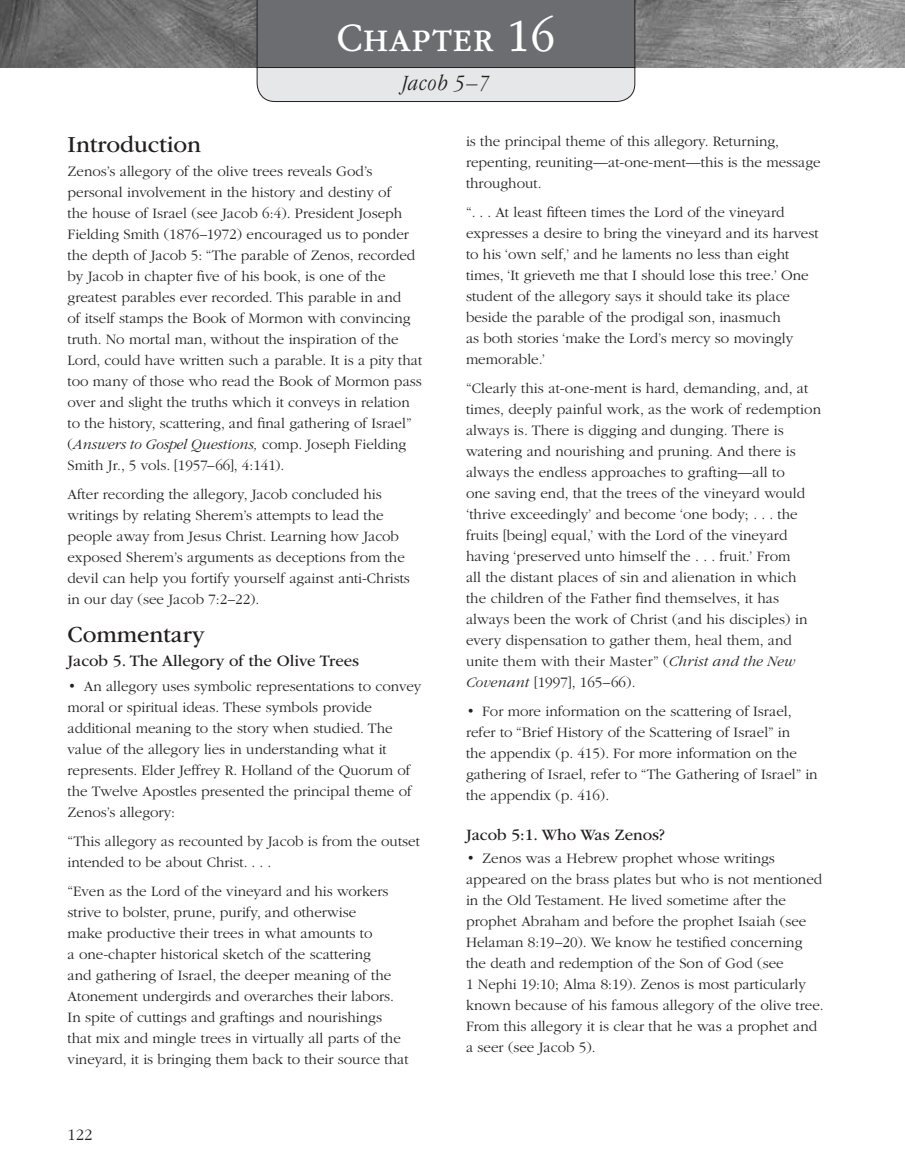
<style>
.page{position:relative;width:905px;height:1175px;background:#fff}
.page>*{position:absolute;margin:0;border:0;box-sizing:border-box;transform-origin:0 0}
.t1{font:300 42px "Garamondlds Lat Plus";letter-spacing:.01em;color:#fff}
.t2{font:24px "Garamondlds Lat";color:#231f20}
.t3{font:italic 300 condensed 22.5px "Garamondlds Lat";letter-spacing:.05em;color:#231f20}
.t4{font:16.5px "Garamondlds Lat";color:#231f20}
.t5{font:300 16.5px "Garamondlds Lat";color:#231f20}
.t6{font:300 15px/21px "Garamondlds Lat";color:#231f20}
.s1{font-size:48px}
.s2{font-style:italic}
</style>
<div class="page">
<img style="left:0;top:0;width:904px;height:67px">
<svg style="left:257px;top:0;width:378px;height:102px;background:#909194"></svg>
<h1 class="t1" style="left:337px;top:8px;width:220px">Chapter <span class="s1">16</span></h1>
<h3 class="t3" style="left:402px;top:67px;width:88px">Jacob 5–7</h3>
<h2 class="t2" style="left:68px;top:127px;width:135px">Introduction</h2>
<p class="t6" style="left:68px;top:162px;width:356px">Zenos’s allegory of the olive trees reveals God’s personal involvement in the history and destiny of<br>the house of Israel (see Jacob 6:4). President Joseph Fielding Smith (1876–1972) encouraged us to ponder the depth of Jacob 5: “The parable of Zenos, recorded by Jacob in chapter five of his book, is one of the greatest parables ever recorded. This parable in and<br>of itself stamps the Book of Mormon with convincing truth. No mortal man, without the inspiration of the Lord, could have written such a parable. It is a pity that too many of those who read the Book of Mormon pass over and slight the truths which it conveys in relation to the history, scattering, and final gathering of Israel” (<span class="s2">Answers to Gospel Questions,</span> comp. Joseph Fielding Smith Jr., 5 vols. [1957–66], 4:141).</p>
<p class="t6" style="left:68px;top:483px;width:344px">After recording the allegory, Jacob concluded his writings by relating Sherem’s attempts to lead the people away from Jesus Christ. Learning how Jacob exposed Sherem’s arguments as deceptions from the devil can help you fortify yourself against anti-Christs in our day (see Jacob 7:2–22).</p>
<h2 class="t2" style="left:68px;top:617px;width:139px">Commentary</h2>
<p class="t4" style="left:68px;top:649px;width:293px">Jacob 5. The Allegory of the Olive Trees</p>
<p class="t6" style="left:68px;top:676px;width:355px">• An allegory uses symbolic representations to convey moral or spiritual ideas. These symbols provide additional meaning to the story when studied. The value of the allegory lies in understanding what it represents. Elder Jeffrey R. Holland of the Quorum of the Twelve Apostles presented the principal theme of Zenos’s allegory:</p>
<p class="t6" style="left:68px;top:829px;width:354px">“This allegory as recounted by Jacob is from the outset intended to be about Christ. . . .</p>
<p class="t6" style="left:68px;top:880px;width:342px">“Even as the Lord of the vineyard and his workers strive to bolster, prune, purify, and otherwise<br>make productive their trees in what amounts to<br>a one-chapter historical sketch of the scattering<br>and gathering of Israel, the deeper meaning of the Atonement undergirds and overarches their labors.<br>In spite of cuttings and graftings and nourishings that mix and mingle trees in virtually all parts of the vineyard, it is bringing them back to their source that</p>
<p class="t5" style="left:68px;top:1123px;width:26px">122</p>
<p class="t6" style="left:466px;top:129px;width:356px">is the principal theme of this allegory. Returning, repenting, reuniting—at-one-ment—this is the message throughout.</p>
<p class="t6" style="left:466px;top:203px;width:354px">“. . . At least fifteen times the Lord of the vineyard expresses a desire to bring the vineyard and its harvest to his ‘own self,’ and he laments no less than eight times, ‘It grieveth me that I should lose this tree.’ One student of the allegory says it should take its place beside the parable of the prodigal son, inasmuch<br>as both stories ‘make the Lord’s mercy so movingly memorable.’</p>
<p class="t6" style="left:466px;top:377px;width:356px">“Clearly this at-one-ment is hard, demanding, and, at times, deeply painful work, as the work of redemption always is. There is digging and dunging. There is watering and nourishing and pruning. And there is always the endless approaches to grafting—all to<br>one saving end, that the trees of the vineyard would ‘thrive exceedingly’ and become ‘one body; . . . the fruits [being] equal,’ with the Lord of the vineyard having ‘preserved unto himself the . . . fruit.’ From<br>all the distant places of sin and alienation in which<br>the children of the Father find themselves, it has always been the work of Christ (and his disciples) in every dispensation to gather them, heal them, and unite them with their Master” (<span class="s2">Christ and the New Covenant</span> [1997], 165–66).</p>
<p class="t6" style="left:466px;top:702px;width:353px">• For more information on the scattering of Israel, refer to “Brief History of the Scattering of Israel” in<br>the appendix (p. 415). For more information on the gathering of Israel, refer to “The Gathering of Israel” in the appendix (p. 416).</p>
<p class="t4" style="left:466px;top:822px;width:200px">Jacob 5:1. Who Was Zenos?</p>
<p class="t6" style="left:466px;top:849px;width:359px">• Zenos was a Hebrew prophet whose writings appeared on the brass plates but who is not mentioned in the Old Testament. He lived sometime after the prophet Abraham and before the prophet Isaiah (see Helaman 8:19–20). We know he testified concerning the death and redemption of the Son of God (see<br>1 Nephi 19:10; Alma 8:19). Zenos is most particularly known because of his famous allegory of the olive tree.<br>From this allegory it is clear that he was a prophet and a seer (see Jacob 5).</p>
</div>
